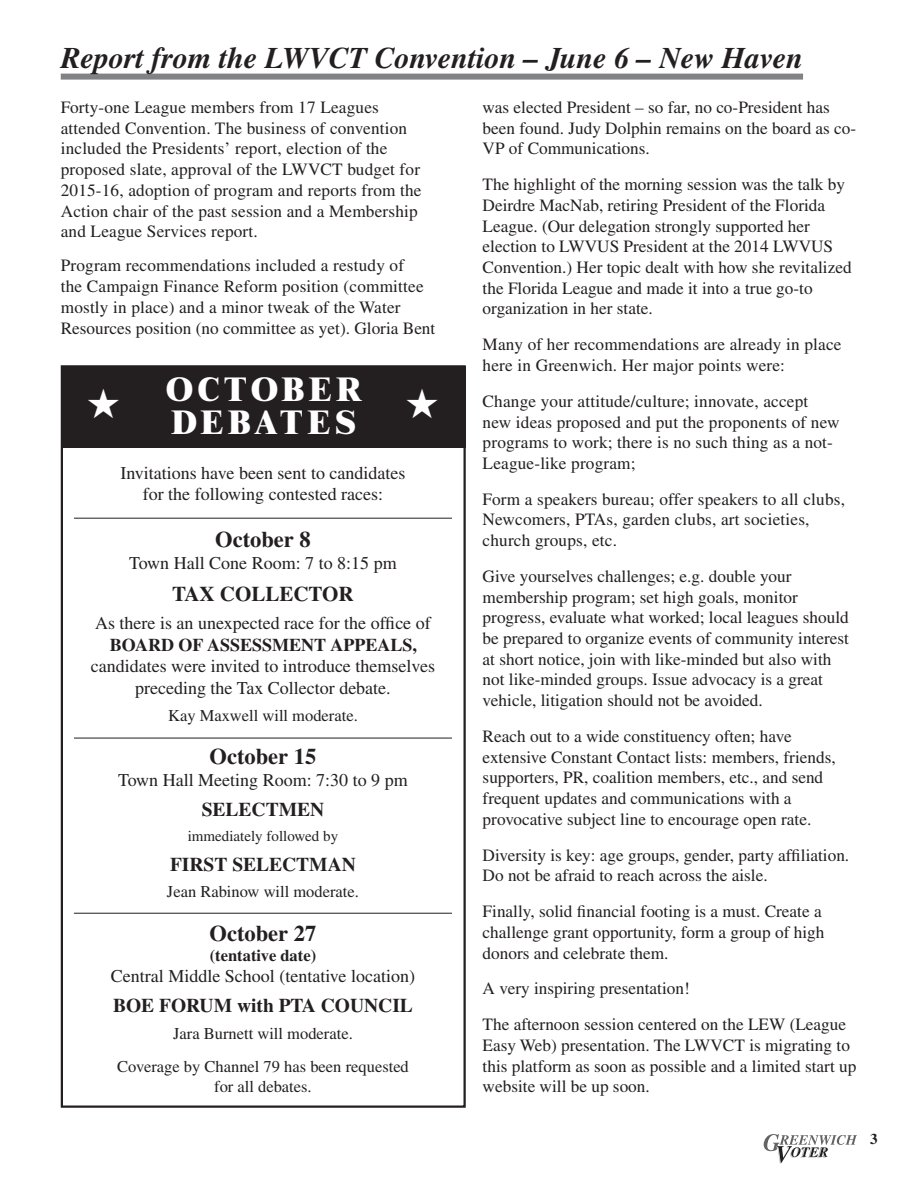
<style>
.page{position:relative;width:918px;height:1188px;background:#fff}
.page>*{position:absolute;margin:0;border:0;box-sizing:border-box;transform-origin:0 0}
.t1{font:800 33px/33px "Times LT Std";letter-spacing:.12em;color:#fff}
.t2{font:italic 700 30px "Times LT Std";color:#231f20}
.t3{font:700 22.5px "Times LT Std";color:#231f20}
.t4{font:700 21px "Times LT Std";color:#231f20}
.t5{font:700 19.5px "Times LT Std";color:#231f20}
.t6{font:18px/21.6px "Times LT Std";color:#231f20;text-align:center}
.t7{font:700 18px "Times LT Std";color:#231f20}
.t8{font:17.25px/20.7px "Times LT Std";color:#231f20}
.t9{font:16.5px/33.3px "Times LT Std";color:#231f20;text-align:center}
.t10{font:700 16.5px "Times LT Std";color:#231f20}
.t11{font:15px "Times LT Std";color:#231f20}
.t12{font:700 15px "Times LT Std";color:#231f20}
</style>
<div class="page">
<svg style="left:764px;top:1134px;width:93px;height:30px"></svg>
<div style="left:61px;top:74px;width:742px;height:6px;background:#808285"></div>
<div style="left:61px;top:366px;width:405px;height:81px;background:#231f20"></div>
<hr style="left:74px;top:738px;width:378px;height:1px;background:#231f20">
<hr style="left:74px;top:518px;width:378px;height:1px;background:#231f20">
<hr style="left:74px;top:913px;width:378px;height:1px;background:#231f20">
<h2 class="t2" style="left:61px;top:40px;width:744px">Report from the LWVCT Convention – June 6 – New Haven</h2>
<p class="t8" style="left:61px;top:97px;width:362px">Forty-one League members from 17 Leagues attended Convention. The business of convention included the Presidents’ report, election of the proposed slate, approval of the LWVCT budget for 2015-16, adoption of program and reports from the Action chair of the past session and a Membership and League Services report.</p>
<p class="t8" style="left:61px;top:255px;width:376px">Program recommendations included a restudy of<br>the Campaign Finance Reform position (committee mostly in place) and a minor tweak of the Water Resources position (no committee as yet). Gloria Bent</p>
<h1 class="t1" style="left:166px;top:373px;width:196px">OCTOBER<br>DEBATES</h1>
<p class="t6" style="left:120px;top:462px;width:287px">Invitations have been sent to candidates for the following contested races:</p>
<h3 class="t3" style="left:215px;top:526px;width:97px">October 8</h3>
<p class="t6" style="left:129px;top:552px;width:269px">Town Hall Cone Room: 7 to 8:15 pm</p>
<p class="t4" style="left:172px;top:581px;width:183px">TAX COLLECTOR</p>
<p class="t6" style="left:95px;top:612px;width:337px">As there is an unexpected race for the office of</p>
<p class="t7" style="left:110px;top:634px;width:309px">BOARD OF ASSESSMENT APPEALS,</p>
<p class="t6" style="left:91px;top:656px;width:346px">candidates were invited to introduce themselves preceding the Tax Collector debate.</p>
<p class="t9" style="left:168px;top:698px;width:191px">Kay Maxwell will moderate.</p>
<h3 class="t3" style="left:210px;top:743px;width:108px">October 15</h3>
<p class="t6" style="left:118px;top:769px;width:291px">Town Hall Meeting Room: 7:30 to 9 pm</p>
<p class="t5" style="left:202px;top:798px;width:124px">SELECTMEN</p>
<p class="t11" style="left:188px;top:827px;width:152px">immediately followed by</p>
<p class="t5" style="left:170px;top:853px;width:187px">FIRST SELECTMAN</p>
<p class="t9" style="left:167px;top:875px;width:194px">Jean Rabinow will moderate.</p>
<h3 class="t3" style="left:210px;top:920px;width:108px">October 27</h3>
<p class="t10" style="left:210px;top:945px;width:108px">(tentative date)</p>
<p class="t6" style="left:111px;top:965px;width:306px">Central Middle School (tentative location)</p>
<p class="t5" style="left:113px;top:994px;width:301px">BOE FORUM with PTA COUNCIL</p>
<p class="t9" style="left:117px;top:1017px;width:293px">Jara Burnett will moderate.<br>Coverage by Channel 79 has been requested</p>
<p class="t9" style="left:214px;top:1070px;width:99px">for all debates.</p>
<p class="t8" style="left:483px;top:97px;width:375px">was elected President – so far, no co-President has been found. Judy Dolphin remains on the board as co-<br>VP of Communications.</p>
<p class="t8" style="left:483px;top:174px;width:371px">The highlight of the morning session was the talk by Deirdre MacNab, retiring President of the Florida League. (Our delegation strongly supported her election to LWVUS President at the 2014 LWVUS Convention.) Her topic dealt with how she revitalized the Florida League and made it into a true go-to organization in her state.</p>
<p class="t8" style="left:483px;top:334px;width:360px">Many of her recommendations are already in place here in Greenwich. Her major points were:</p>
<p class="t8" style="left:483px;top:391px;width:358px">Change your attitude/culture; innovate, accept new ideas proposed and put the proponents of new programs to work; there is no such thing as a not-League-like program;</p>
<p class="t8" style="left:483px;top:489px;width:364px">Form a speakers bureau; offer speakers to all clubs,<br>Newcomers, PTAs, garden clubs, art societies, church groups, etc.</p>
<p class="t8" style="left:483px;top:566px;width:368px">Give yourselves challenges; e.g. double your membership program; set high goals, monitor progress, evaluate what worked; local leagues should be prepared to organize events of community interest at short notice, join with like-minded but also with not like-minded groups. Issue advocacy is a great vehicle, litigation should not be avoided.</p>
<p class="t8" style="left:483px;top:726px;width:355px">Reach out to a wide constituency often; have extensive Constant Contact lists: members, friends, supporters, PR, coalition members, etc., and send frequent updates and communications with a provocative subject line to encourage open rate.</p>
<p class="t8" style="left:483px;top:844px;width:368px">Diversity is key: age groups, gender, party affiliation.<br>Do not be afraid to reach across the aisle.</p>
<p class="t8" style="left:483px;top:901px;width:343px">Finally, solid financial footing is a must. Create a challenge grant opportunity, form a group of high donors and celebrate them.</p>
<p class="t8" style="left:483px;top:971px;width:365px;line-height:35.8px">A very inspiring presentation!<br>The afternoon session centered on the LEW (League</p>
<p class="t8" style="left:483px;top:1035px;width:375px">Easy Web) presentation. The LWVCT is migrating to this platform as soon as possible and a limited start up website will be up soon.</p>
<p class="t12" style="left:870px;top:1130px;width:9px">3</p>
</div>
